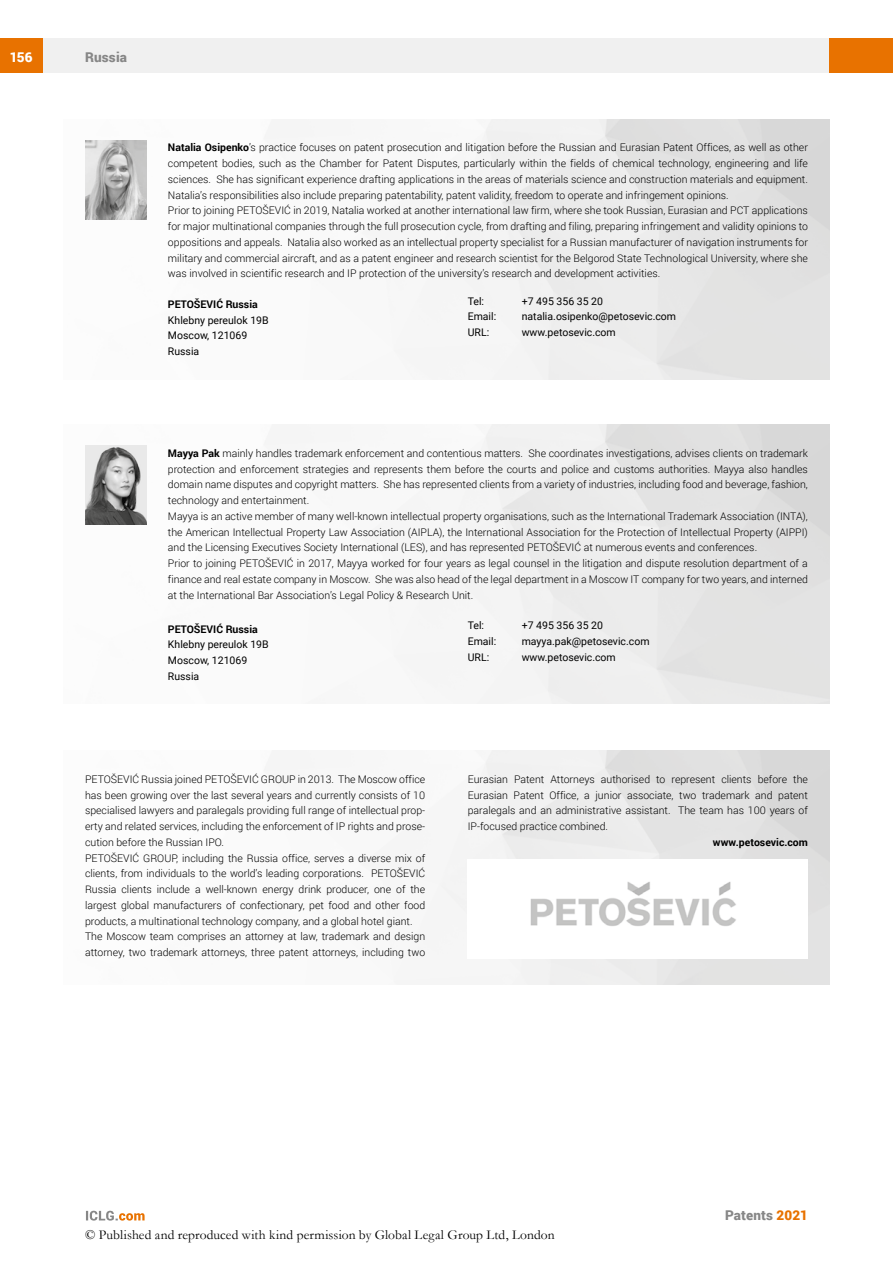
<style>
.page{position:relative;width:893px;height:1263px;background:#fff}
.page>*{position:absolute;margin:0;border:0;box-sizing:border-box;transform-origin:0 0}
.t1{font:13.5px "Garamond";letter-spacing:.01em;color:#000}
.t2{font:900 13.5px "Roboto";letter-spacing:.01em;color:#878787}
.t3{font:900 13.5px "Roboto";color:#fff}
.t4{font:300 10.5px/15.8px "Roboto";color:#000}
.t5{font:10.5px/15.8px "Roboto";color:#000}
.t6{font:700 10.5px "Roboto";color:#000}
.s1{font-weight:700}
.s2{color:#e87200}
</style>
<div class="page">
<div style="left:43px;top:38px;width:786px;height:34px;background:#f0f0f0"></div>
<div style="left:0;top:38px;width:43px;height:34px;background:#e87200"></div>
<div style="left:829px;top:38px;width:64px;height:34px;background:#e87200"></div>
<svg style="left:86px;top:1211px;width:59px;height:9px"></svg>
<img style="left:85px;top:140px;width:61px;height:79px">
<img style="left:85px;top:425px;width:744px;height:279px">
<img style="left:85px;top:446px;width:61px;height:78px">
<img style="left:530px;top:881px;width:207px;height:46px">
<p class="t3" style="left:10px;top:48px;width:24px">156</p>
<p class="t2" style="left:85px;top:48px;width:43px">Russia</p>
<p class="t4" style="left:168px;top:139px;width:641px"><span class="s1">Natalia Osipenko</span>’s practice focuses on patent prosecution and litigation before the Russian and Eurasian Patent Offices, as well as other competent bodies, such as the Chamber for Patent Disputes, particularly within the fields of chemical technology, engineering and life sciences. She has significant experience drafting applications in the areas of materials science and construction materials and equipment.<br>Natalia’s responsibilities also include preparing patentability, patent validity, freedom to operate and infringement opinions.<br>Prior to joining PETOŠEVIĆ in 2019, Natalia worked at another international law firm, where she took Russian, Eurasian and PCT applications for major multinational companies through the full prosecution cycle, from drafting and filing, preparing infringement and validity opinions to oppositions and appeals. Natalia also worked as an intellectual property specialist for a Russian manufacturer of navigation instruments for military and commercial aircraft, and as a patent engineer and research scientist for the Belgorod State Technological University, where she was involved in scientific research and IP protection of the university’s research and development activities.</p>
<p class="t6" style="left:168px;top:297px;width:91px">PETOŠEVIĆ Russia</p>
<p class="t5" style="left:168px;top:312px;width:102px">Khlebny pereulok 19B<br>Moscow, 121069<br>Russia</p>
<p class="t5" style="left:468px;top:293px;width:18px">Tel:</p>
<p class="t5" style="left:522px;top:293px;width:83px">+7 495 356 35 20</p>
<p class="t5" style="left:468px;top:308px;width:30px">Email:</p>
<p class="t5" style="left:522px;top:308px;width:156px">natalia.osipenko@petosevic.com</p>
<p class="t5" style="left:468px;top:324px;width:23px">URL:</p>
<p class="t5" style="left:522px;top:324px;width:96px">www.petosevic.com</p>
<p class="t4" style="left:168px;top:445px;width:641px"><span class="s1">Mayya Pak</span> mainly handles trademark enforcement and contentious matters. She coordinates investigations, advises clients on trademark protection and enforcement strategies and represents them before the courts and police and customs authorities. Mayya also handles domain name disputes and copyright matters. She has represented clients from a variety of industries, including food and beverage, fashion, technology and entertainment.<br>Mayya is an active member of many well-known intellectual property organisations, such as the International Trademark Association (INTA), the American Intellectual Property Law Association (AIPLA), the International Association for the Protection of Intellectual Property (AIPPI) and the Licensing Executives Society International (LES), and has represented PETOŠEVIĆ at numerous events and conferences.<br>Prior to joining PETOŠEVIĆ in 2017, Mayya worked for four years as legal counsel in the litigation and dispute resolution department of a finance and real estate company in Moscow. She was also head of the legal department in a Moscow IT company for two years, and interned at the International Bar Association’s Legal Policy &amp; Research Unit.</p>
<p class="t6" style="left:168px;top:621px;width:91px">PETOŠEVIĆ Russia</p>
<p class="t5" style="left:168px;top:636px;width:102px">Khlebny pereulok 19B<br>Moscow, 121069<br>Russia</p>
<p class="t5" style="left:468px;top:617px;width:18px">Tel:</p>
<p class="t5" style="left:522px;top:617px;width:83px">+7 495 356 35 20</p>
<p class="t5" style="left:468px;top:633px;width:30px">Email:</p>
<p class="t5" style="left:522px;top:633px;width:129px">mayya.pak@petosevic.com</p>
<p class="t5" style="left:468px;top:649px;width:23px">URL:</p>
<p class="t5" style="left:522px;top:649px;width:96px">www.petosevic.com</p>
<p class="t4" style="left:85px;top:771px;width:342px">PETOŠEVIĆ Russia joined PETOŠEVIĆ GROUP in 2013. The Moscow office has been growing over the last several years and currently consists of 10 specialised lawyers and paralegals providing full range of intellectual prop&shy;erty and related services, including the enforcement of IP rights and prose&shy;cution before the Russian IPO.<br>PETOŠEVIĆ GROUP, including the Russia office, serves a diverse mix of clients, from individuals to the world’s leading corporations. PETOŠEVIĆ Russia clients include a well-known energy drink producer, one of the largest global manufacturers of confectionary, pet food and other food products, a multinational technology company, and a global hotel giant.<br>The Moscow team comprises an attorney at law, trademark and design attorney, two trademark attorneys, three patent attorneys, including two</p>
<p class="t4" style="left:468px;top:771px;width:342px;text-align:justify">Eurasian Patent Attorneys authorised to represent clients before the Eurasian Patent Office, a junior associate, two trademark and patent paralegals and an administrative assistant. The team has 100 years of IP-focused practice combined.</p>
<p class="t6" style="left:713px;top:835px;width:96px">www.petosevic.com</p>
<p class="t1" style="left:85px;top:1225px;width:471px">© Published and reproduced with kind permission by Global Legal Group Ltd, London</p>
<p class="t2" style="left:725px;top:1206px;width:84px">Patents <span class="s2">2021</span></p>
</div>
